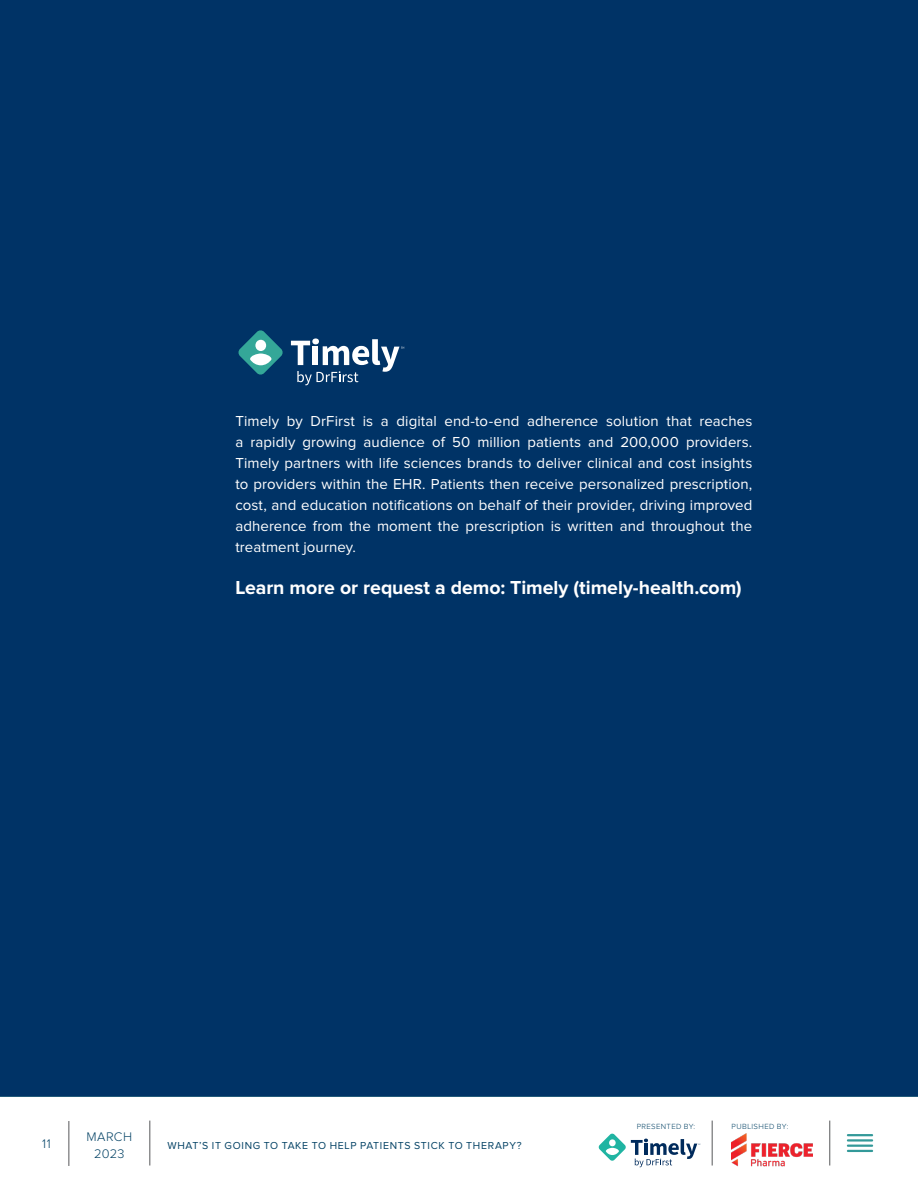
<style>
.page{position:relative;width:918px;height:1188px;background:#fff}
.page>*{position:absolute;margin:0;border:0;box-sizing:border-box;transform-origin:0 0}
.t1{font:700 19.5px "Proxima Nova";letter-spacing:-.005em;color:#fff}
.t2{font:15px/21px "Proxima Nova";letter-spacing:.005em;color:#fff;text-align:justify}
.t3{font:300 12.9px/16.5px "Proxima Nova";letter-spacing:.02em;color:#044265;text-align:center}
.t4{font:300 12.9px "Proxima Nova";color:#004165}
.t5{font:10.5px "Proxima Nova";letter-spacing:.065em;color:#044265}
.t6{font:300 7.8px "Proxima Nova";letter-spacing:.05em;color:#044265}
</style>
<div class="page">
<svg style="left:0;top:1095px;width:918px;height:73px"></svg>
<hr style="left:68px;top:1121px;width:1px;height:45px;background:#57585a">
<hr style="left:149px;top:1121px;width:1px;height:45px;background:#57585a">
<hr style="left:829px;top:1121px;width:1px;height:45px;background:#57585a">
<hr style="left:712px;top:1121px;width:1px;height:45px;background:#57585a">
<hr style="left:847px;top:1134px;width:26px;height:2px;background:#399">
<hr style="left:847px;top:1139px;width:26px;height:3px;background:#399">
<hr style="left:847px;top:1145px;width:26px;height:2px;background:#399">
<hr style="left:847px;top:1150px;width:26px;height:2px;background:#399">
<img style="left:732px;top:1133px;width:81px;height:34px">
<svg style="left:599px;top:1134px;width:101px;height:33px"></svg>
<div style="left:0;top:0;width:918px;height:1095px;background:#036"></div>
<svg style="left:238px;top:330px;width:45px;height:45px"></svg>
<div style="left:255px;top:340px;width:11px;height:11px;background:#fff;border-radius:50%"></div>
<div style="left:250px;top:354px;width:22px;height:11px;background:#fff;border-radius:50%"></div>
<svg style="left:291px;top:338px;width:113px;height:47px"></svg>
<p class="t2" style="left:235px;top:411px;width:519px">Timely by DrFirst is a digital end-to-end adherence solution that reaches a rapidly growing audience of 50 million patients and 200,000 providers.<br>Timely partners with life sciences brands to deliver clinical and cost insights to providers within the EHR. Patients then receive personalized prescription, cost, and education notifications on behalf of their provider, driving improved adherence from the moment the prescription is written and throughout the treatment journey.</p>
<p class="t1" style="left:235px;top:576px;width:508px">Learn more or request a demo: Timely (timely-health.com)</p>
<p class="t3" style="left:87px;top:1129px;width:47px">MARCH<br>2023</p>
<p class="t4" style="left:42px;top:1136px;width:10px">11</p>
<p class="t5" style="left:167px;top:1139px;width:356px">WHAT’S IT GOING TO TAKE TO HELP PATIENTS STICK TO THERAPY?</p>
<p class="t6" style="left:637px;top:1122px;width:60px">PRESENTED BY:</p>
<p class="t6" style="left:732px;top:1122px;width:58px">PUBLISHED BY:</p>
</div>
